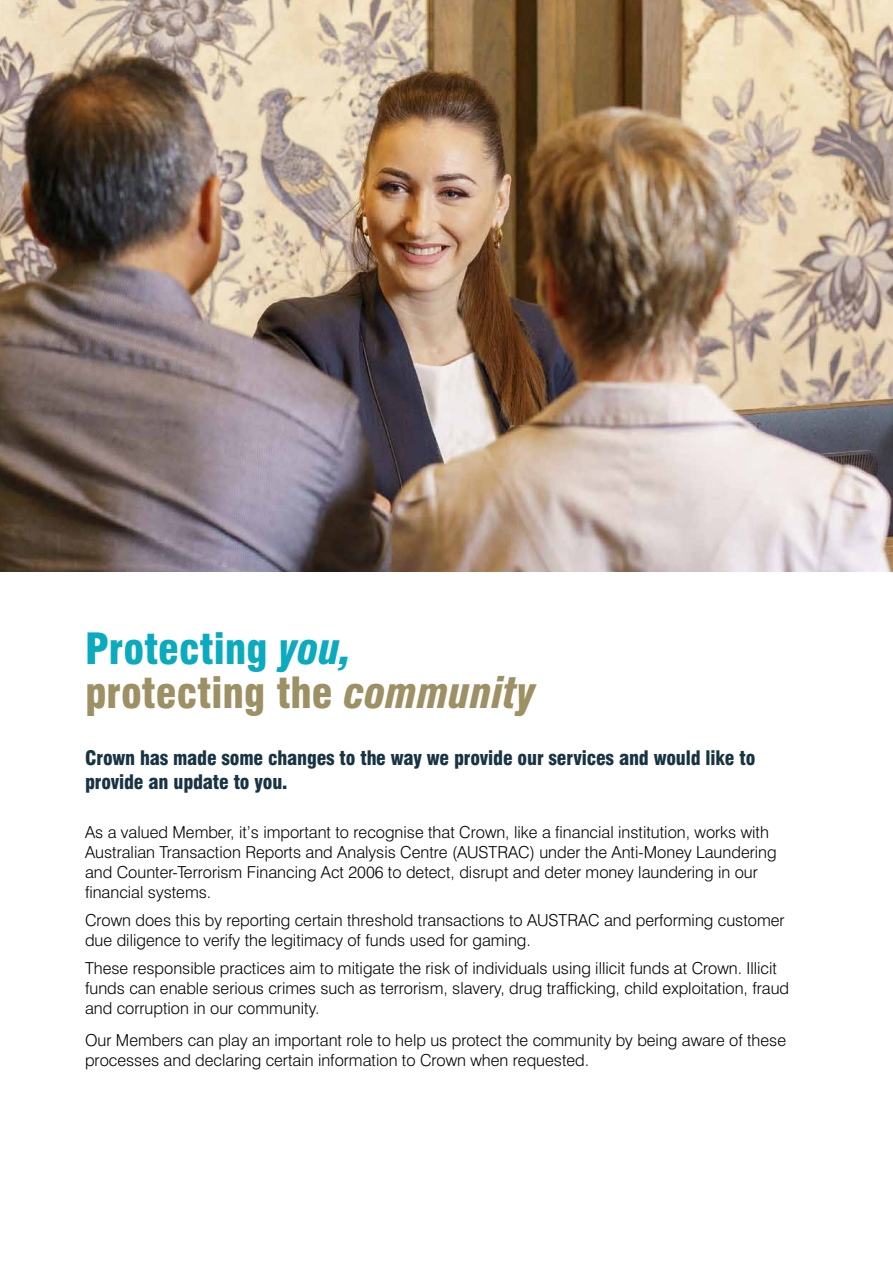
<style>
.page{position:relative;width:893px;height:1263px;background:#fff}
.page>*{position:absolute;margin:0;border:0;box-sizing:border-box;transform-origin:0 0}
.t1{font:900 condensed 42px/44.1px "Swiss 721 BT";color:#9d9064}
.t2{font:900 condensed 19.5px/23.4px "Swiss 721 BT";letter-spacing:-.01em;color:#183443}
.t3{font:300 16.5px/19.8px "Swiss 721 BT";color:#000}
.s1{color:#0aaabf}
.s2{font-style:italic;color:#0aaabf}
.s3{font-style:italic}
</style>
<div class="page">
<img style="left:0;top:0;width:893px;height:572px">
<h1 class="t1" style="left:85px;top:626px;width:452px"><span class="s1">Protecting</span> <span class="s2">you, </span>protecting the <span class="s3">community</span></h1>
<p class="t2" style="left:85px;top:746px;width:672px">Crown has made some changes to the way we provide our services and would like to provide an update to you.</p>
<p class="t3" style="left:85px;top:822px;width:693px">As a valued Member, it’s important to recognise that Crown, like a financial institution, works with Australian Transaction Reports and Analysis Centre (AUSTRAC) under the Anti-Money Laundering and Counter-Terrorism Financing Act 2006 to detect, disrupt and deter money laundering in our financial systems.</p>
<p class="t3" style="left:85px;top:910px;width:701px">Crown does this by reporting certain threshold transactions to AUSTRAC and performing customer due diligence to verify the legitimacy of funds used for gaming.</p>
<p class="t3" style="left:85px;top:958px;width:706px">These responsible practices aim to mitigate the risk of individuals using illicit funds at Crown. Illicit funds can enable serious crimes such as terrorism, slavery, drug trafficking, child exploitation, fraud and corruption in our community.</p>
<p class="t3" style="left:85px;top:1030px;width:703px">Our Members can play an important role to help us protect the community by being aware of these processes and declaring certain information to Crown when requested.</p>
</div>
